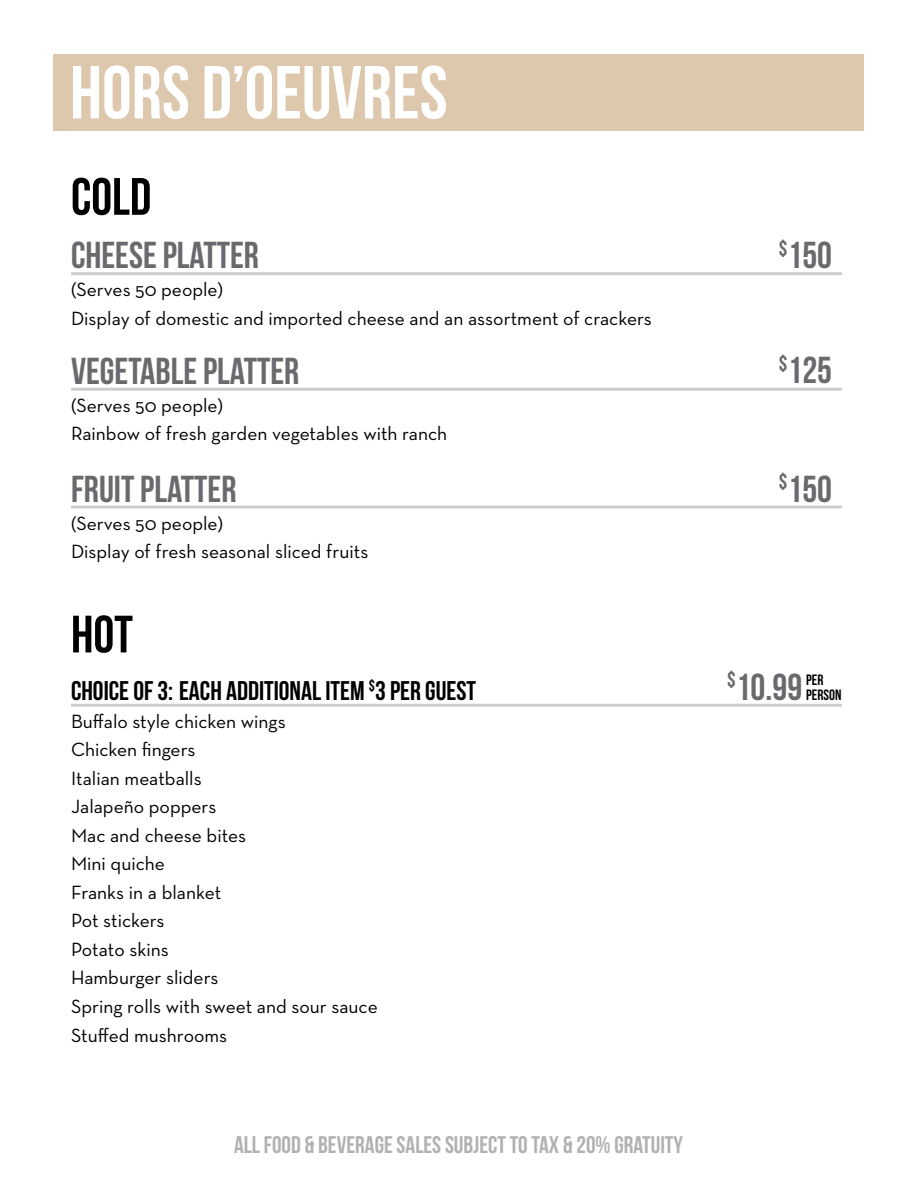
<style>
.page{position:relative;width:918px;height:1188px;background:#fff}
.page>*{position:absolute;margin:0;border:0;box-sizing:border-box;transform-origin:0 0}
.t1{font:75px "Bebas Neue";color:#fff}
.t2{font:52.5px "Bebas Neue";color:#000}
.t3{font:37.5px "Bebas Neue";color:#696a6d}
.t4{font:27px "Bebas Neue";color:#000}
.t5{font:24px "Bebas Neue";color:#afb1b4}
.t6{font:19.5px/28.5px "Neutra Text";color:#000}
.t7{font:15px "Bebas Neue";color:#000}
</style>
<div class="page">
<hr style="left:71px;top:388px;width:771px;height:3px;background:#000">
<hr style="left:71px;top:704px;width:771px;height:3px;background:#000">
<hr style="left:71px;top:506px;width:771px;height:2px;background:#000">
<hr style="left:71px;top:272px;width:771px;height:3px;background:#000">
<div style="left:54px;top:54px;width:807px;height:76px;background:#ddc8ad"></div>
<p class="t1" style="left:70px;top:51px;width:379px">HORS D’OEUVRES</p>
<p class="t2" style="left:71px;top:168px;width:82px">COLD</p>
<p class="t3" style="left:71px;top:235px;width:189px">CHEESE PLATTER</p>
<p class="t6" style="left:71px;top:275px;width:582px">(Serves 50 people)<br>Display of domestic and imported cheese and an assortment of crackers</p>
<p class="t3" style="left:71px;top:350px;width:230px">VEGETABLE PLATTER</p>
<p class="t6" style="left:71px;top:391px;width:378px">(Serves 50 people)<br>Rainbow of fresh garden vegetables with ranch</p>
<p class="t3" style="left:779px;top:235px;width:55px"><sup>$</sup>150</p>
<p class="t3" style="left:779px;top:350px;width:55px"><sup>$</sup>125</p>
<p class="t3" style="left:71px;top:468px;width:167px">FRUIT PLATTER</p>
<p class="t3" style="left:779px;top:468px;width:55px"><sup>$</sup>150</p>
<p class="t6" style="left:71px;top:508px;width:299px">(Serves 50 people)<br>Display of fresh seasonal sliced fruits</p>
<p class="t2" style="left:71px;top:606px;width:63px">HOT</p>
<p class="t4" style="left:71px;top:676px;width:407px">CHOICE OF 3: EACH ADDITIONAL ITEM <sup>$</sup>3 PER GUEST</p>
<p class="t6" style="left:71px;top:707px;width:308px">Bufalo style chicken wings<br>Chicken fngers<br>Italian meatballs<br>Jalapeño poppers<br>Mac and cheese bites<br>Mini quiche<br>Franks in a blanket<br>Pot stickers<br>Potato skins<br>Hamburger sliders<br>Spring rolls with sweet and sour sauce<br>Stufed mushrooms</p>
<p class="t5" style="left:234px;top:1132px;width:450px">ALL FOOD &amp; BEVERAGE SALES SUBJECT TO TAX &amp; 20% GRATUITY</p>
<p class="t3" style="left:727px;top:666px;width:77px"><sup>$</sup>10.99</p>
<p class="t7" style="left:806px;top:671px;width:19px">PER</p>
<p class="t7" style="left:806px;top:686px;width:37px">PERSON</p>
</div>
